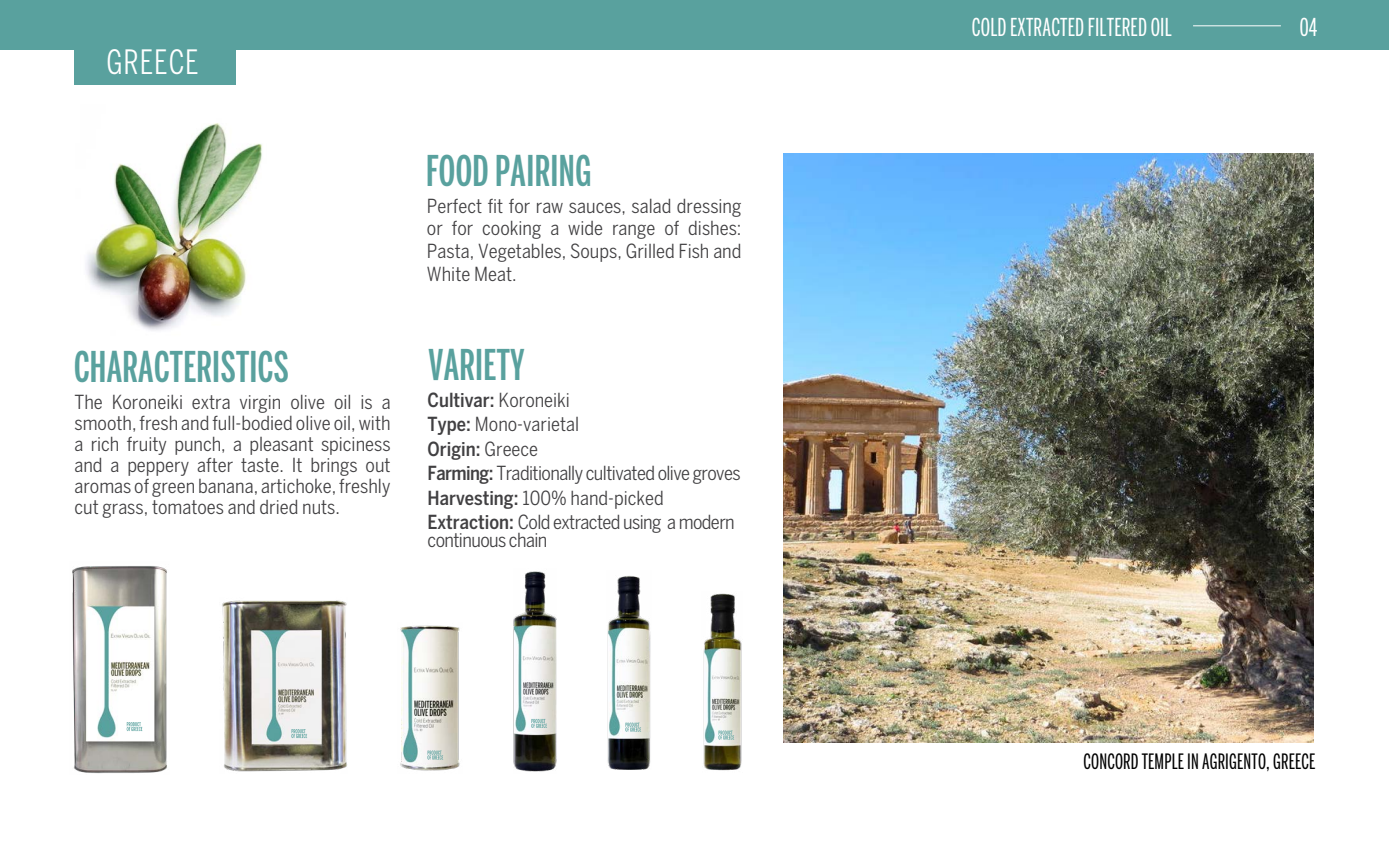
<style>
.page{position:relative;width:1389px;height:844px;background:#fff}
.page>*{position:absolute;margin:0;border:0;box-sizing:border-box;transform-origin:0 0}
.t1{font:500 ultra-condensed 42px "Benton Sans";letter-spacing:.01em;color:#59a19e}
.t2{font:extra-condensed 33.25px "Benton Sans";letter-spacing:.03em;color:#fff}
.t3{font:ultra-condensed 24.5px "Benton Sans";letter-spacing:.01em;color:#fff}
.t4{font:ultra-condensed 21px "Benton Sans";letter-spacing:.01em;color:#000}
.t5{font:condensed 19.25px/21px "Benton Sans";color:#414042;text-align:justify}
.t6{font:condensed 19.25px/24.5px "Benton Sans";letter-spacing:-.03em;color:#414042}
.s1{font-weight:500}
</style>
<div class="page">
<img style="left:86px;top:123px;width:176px;height:208px">
<div style="left:0;top:0;width:1389px;height:49px;background:#59a19e"></div>
<hr style="left:1193px;top:25px;width:88px;height:1px;background:#fff">
<div style="left:74px;top:38px;width:161px;height:47px;background:#59a19e"></div>
<img style="left:400px;top:625px;width:60px;height:146px">
<svg style="left:427px;top:750px;width:16px;height:9px"></svg>
<img style="left:222px;top:600px;width:125px;height:172px">
<svg style="left:291px;top:728px;width:16px;height:9px"></svg>
<img style="left:72px;top:566px;width:95px;height:208px">
<svg style="left:127px;top:721px;width:15px;height:9px"></svg>
<img style="left:513px;top:571px;width:44px;height:201px">
<svg style="left:531px;top:718px;width:16px;height:9px"></svg>
<img style="left:607px;top:575px;width:44px;height:194px">
<svg style="left:625px;top:722px;width:16px;height:9px"></svg>
<img style="left:703px;top:593px;width:39px;height:178px">
<svg style="left:718px;top:730px;width:16px;height:9px"></svg>
<img style="left:784px;top:154px;width:530px;height:588px">
<h2 class="t2" style="left:106px;top:42px;width:94px">GREECE</h2>
<h1 class="t1" style="left:74px;top:342px;width:216px">CHARACTERISTICS</h1>
<p class="t5" style="left:74px;top:391px;width:318px">The Koroneiki extra virgin olive oil is a smooth, fresh and full-bodied olive oil, with a rich fruity punch, a pleasant spiciness and a peppery after taste. It brings out aromas of green banana, artichoke, freshly cut grass, tomatoes and dried nuts.</p>
<h1 class="t1" style="left:426px;top:146px;width:167px">FOOD PAIRING</h1>
<p class="t5" style="left:427px;top:194px;width:316px;line-height:22.8px">Perfect fit for raw sauces, salad dressing or for cooking a wide range of dishes:<br>Pasta, Vegetables, Soups, Grilled Fish and White Meat.</p>
<h1 class="t1" style="left:428px;top:340px;width:97px">VARIETY</h1>
<p class="t6" style="left:428px;top:387px;width:315px"><span class="s1">Cultivar:</span> Koroneiki<br><span class="s1">Type:</span> Mono-varietal<br><span class="s1">Origin:</span> Greece<br><span class="s1">Farming:</span> Traditionally cultivated olive groves<br><span class="s1">Harvesting:</span> 100% hand-picked<br><span class="s1">Extraction:</span> Cold extracted using a modern</p>
<p class="t6" style="left:428px;top:527px;width:121px">continuous chain</p>
<p class="t3" style="left:972px;top:13px;width:201px">COLD EXTRACTED FILTERED OIL</p>
<p class="t3" style="left:1300px;top:13px;width:19px">04</p>
<p class="t4" style="left:1084px;top:748px;width:233px">CONCORD TEMPLE IN AGRIGENTO, GREECE</p>
</div>
